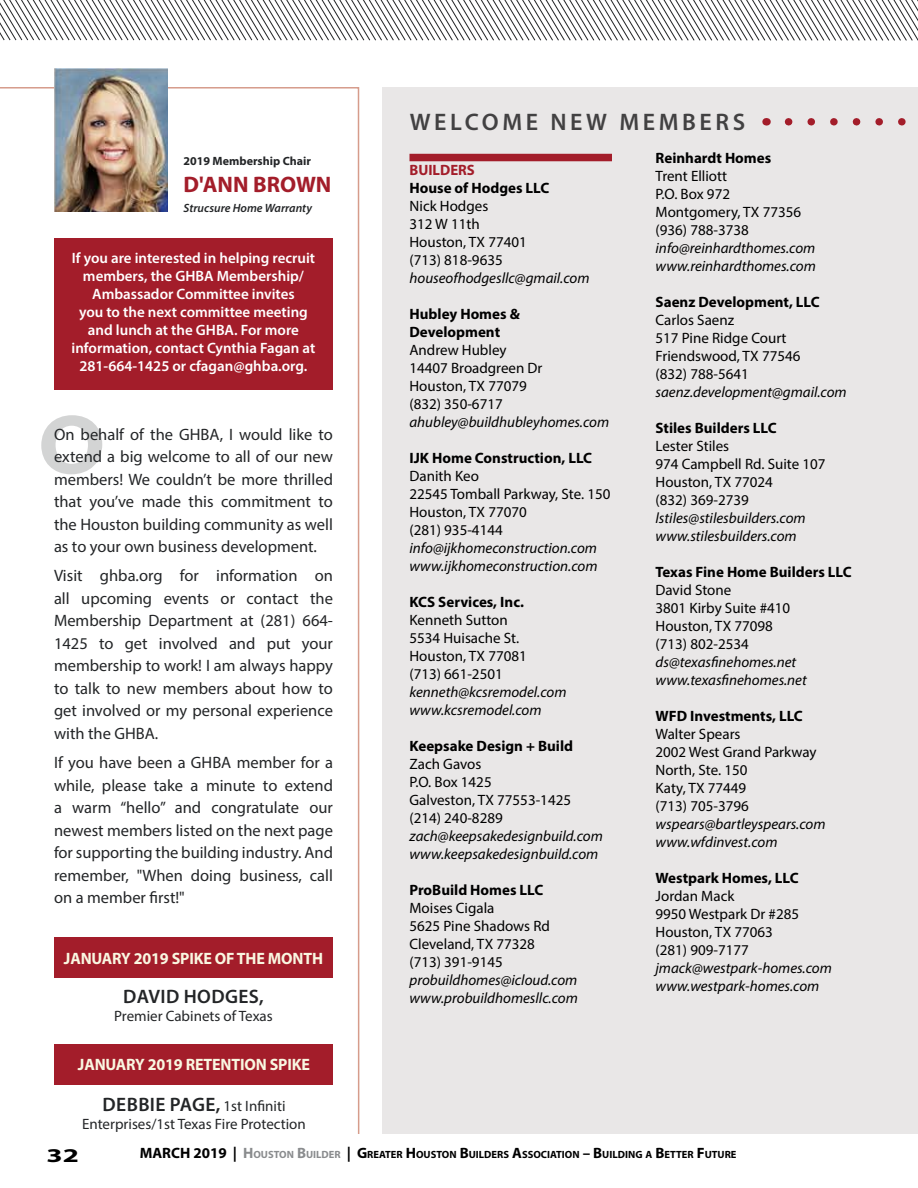
<style>
.page{position:relative;width:918px;height:1188px;background:#fff}
.page>*{position:absolute;margin:0;border:0;box-sizing:border-box;transform-origin:0 0}
.t1{font:700 semi-expanded 84.75px "Myriad Pro";color:#232527}
.t2{font:600 24px "Myriad Pro";letter-spacing:.15em;color:#424142}
.t3{font:700 22.5px "Myriad Pro";color:#a31d2a}
.t4{font:600 19.5px "Myriad Pro";letter-spacing:.02em;color:#232527}
.t5{font:700 19.5px "Myriad Pro";color:#000;scale:1.5 1}
.t6{font:16.5px/22.5px "Myriad Pro";color:#232527;text-align:justify}
.t7{font:700 16.5px "Myriad Pro";letter-spacing:-.01em;color:#f9f7e1}
.t8{font:15px/18px "Myriad Pro";color:#000}
.t9{font:italic 15px/18px "Myriad Pro";color:#000}
.t10{font:700 15px/18px "Myriad Pro";color:#000}
.t11{font:600 15px/18px "Myriad Pro";color:#fff;text-align:center}
.t12{font:15px "Myriad Pro";color:#232527}
.t13{font:700 15px "Myriad Pro";color:#a31d2a}
.t14{font:italic 600 12px "Myriad Pro";color:#232527}
.t15{font:700 12px "Myriad Pro";color:#232527}
.t16{font:700 10.5px "Myriad Pro";color:#000}
.s1{font-weight:400;font-size:15px}
.s2{font-size:15px}
.s3{font-size:15px;color:#8a8c8e}
.s4{color:#8a8c8e}
</style>
<div class="page">
<div style="left:382px;top:87px;width:536px;height:1047px;background:#e9e7e7"></div>
<svg style="left:0;top:0;width:918px;height:41px"></svg>
<svg style="left:0;top:87px;width:360px;height:1047px"></svg>
<svg style="left:789px;top:118px;width:117px;height:8px"></svg>
<img style="left:54px;top:68px;width:114px;height:144px">
<div style="left:54px;top:238px;width:279px;height:152px;background:#a31d2a"></div>
<div style="left:410px;top:154px;width:202px;height:7px;background:#a31d2a"></div>
<div style="left:55px;top:1044px;width:278px;height:40px;background:#a31d2a"></div>
<div style="left:54px;top:937px;width:279px;height:40px;background:#a31d2a"></div>
<p class="t15" style="left:184px;top:153px;width:129px">2019 Membership Chair</p>
<h3 class="t3" style="left:184px;top:170px;width:149px">D'ANN BROWN</h3>
<p class="t14" style="left:184px;top:200px;width:130px">Strucsure Home Warranty</p>
<p class="t11" style="left:72px;top:249px;width:245px">If you are interested in helping recruit members, the GHBA Membership/ Ambassador Committee invites<br>you to the next committee meeting and lunch at the GHBA. For more information, contact Cynthia Fagan at 281-664-1425 or cfagan@ghba.org.</p>
<h1 class="t1" style="left:38px;top:397px;width:69px">O</h1>
<p class="t6" style="left:54px;top:423px;width:281px">On behalf of the GHBA, I would like to extend a big welcome to all of our new members! We couldn’t be more thrilled that you’ve made this commitment to the Houston building community as well as to your own business development.</p>
<p class="t6" style="left:54px;top:564px;width:281px">Visit ghba.org for information on all upcoming events or contact the Membership Department at (281) 664- 1425 to get involved and put your membership to work! I am always happy to talk to new members about how to get involved or my personal experience with the GHBA.</p>
<p class="t6" style="left:54px;top:751px;width:281px">If you have been a GHBA member for a while, please take a minute to extend a warm “hello” and congratulate our newest members listed on the next page for supporting the building industry. And remember, "When doing business, call on a member first!"</p>
<p class="t7" style="left:64px;top:947px;width:261px">JANUARY 2019 SPIKE OF THE MONTH</p>
<h3 class="t4" style="left:123px;top:984px;width:142px">DAVID HODGES,</h3>
<p class="t12" style="left:114px;top:1006px;width:160px">Premier Cabinets of Texas</p>
<p class="t7" style="left:78px;top:1054px;width:234px">JANUARY 2019 RETENTION SPIKE</p>
<h3 class="t4" style="left:103px;top:1092px;width:184px">DEBBIE PAGE, <span class="s1">1st Infiniti</span></h3>
<p class="t12" style="left:82px;top:1115px;width:225px">Enterprises/1st Texas Fire Protection</p>
<h2 class="t2" style="left:410px;top:106px;width:337px">WELCOME NEW MEMBERS</h2>
<p class="t13" style="left:410px;top:160px;width:67px">BUILDERS</p>
<p class="t10" style="left:410px;top:178px;width:141px">House of Hodges LLC</p>
<p class="t8" style="left:410px;top:197px;width:119px">Nick Hodges<br>312 W 11th<br>Houston, TX 77401 (713) 818-9635</p>
<p class="t9" style="left:410px;top:269px;width:181px">houseofhodgesllc@gmail.com</p>
<p class="t10" style="left:410px;top:304px;width:112px">Hubley Homes &amp;<br>Development</p>
<p class="t8" style="left:410px;top:341px;width:134px">Andrew Hubley<br>14407 Broadgreen Dr<br>Houston, TX 77079 (832) 350-6717</p>
<p class="t9" style="left:410px;top:413px;width:201px">ahubley@buildhubleyhomes.com</p>
<p class="t10" style="left:410px;top:448px;width:184px">IJK Home Construction, LLC</p>
<p class="t8" style="left:410px;top:467px;width:202px">Danith Keo<br>22545 Tomball Parkway, Ste. 150<br>Houston, TX 77070<br>(281) 935-4144</p>
<p class="t9" style="left:410px;top:539px;width:190px">info@ijkhomeconstruction.com www.ijkhomeconstruction.com</p>
<p class="t10" style="left:410px;top:592px;width:116px">KCS Services, Inc.</p>
<p class="t8" style="left:410px;top:611px;width:119px">Kenneth Sutton<br>5534 Huisache St.<br>Houston, TX 77081 (713) 661-2501</p>
<p class="t9" style="left:410px;top:683px;width:159px">kenneth@kcsremodel.com www.kcsremodel.com</p>
<p class="t10" style="left:410px;top:736px;width:165px">Keepsake Design + Build</p>
<p class="t8" style="left:410px;top:755px;width:163px">Zach Gavos<br>P.O. Box 1425<br>Galveston, TX 77553-1425 (214) 240-8289</p>
<p class="t9" style="left:410px;top:827px;width:195px">zach@keepsakedesignbuild.com www.keepsakedesignbuild.com</p>
<p class="t10" style="left:410px;top:880px;width:135px">ProBuild Homes LLC</p>
<p class="t8" style="left:410px;top:899px;width:142px">Moises Cigala<br>5625 Pine Shadows Rd<br>Cleveland, TX 77328 (713) 391-9145</p>
<p class="t9" style="left:410px;top:971px;width:170px">probuildhomes@icloud.com www.probuildhomesllc.com</p>
<p class="t10" style="left:656px;top:149px;width:117px">Reinhardt Homes</p>
<p class="t8" style="left:656px;top:167px;width:147px">Trent Elliott<br>P.O. Box 972<br>Montgomery, TX 77356 (936) 788-3738</p>
<p class="t9" style="left:656px;top:239px;width:162px">info@reinhardthomes.com www.reinhardthomes.com</p>
<p class="t10" style="left:656px;top:293px;width:166px">Saenz Development, LLC</p>
<p class="t8" style="left:656px;top:311px;width:146px">Carlos Saenz<br>517 Pine Ridge Court<br>Friendswood, TX 77546 (832) 788-5641</p>
<p class="t9" style="left:656px;top:383px;width:193px">saenz.development@gmail.com</p>
<p class="t10" style="left:656px;top:419px;width:123px">Stiles Builders LLC</p>
<p class="t8" style="left:656px;top:437px;width:171px">Lester Stiles<br>974 Campbell Rd. Suite 107<br>Houston, TX 77024<br>(832) 369-2739</p>
<p class="t9" style="left:656px;top:509px;width:152px">lstiles@stilesbuilders.com www.stilesbuilders.com</p>
<p class="t10" style="left:656px;top:563px;width:198px">Texas Fine Home Builders LLC</p>
<p class="t8" style="left:656px;top:581px;width:136px">David Stone<br>3801 Kirby Suite #410<br>Houston, TX 77098 (713) 802-2534</p>
<p class="t9" style="left:656px;top:653px;width:153px">ds@texasfinehomes.net www.texasfinehomes.net</p>
<p class="t10" style="left:656px;top:707px;width:149px">WFD Investments, LLC</p>
<p class="t8" style="left:656px;top:725px;width:163px">Walter Spears<br>2002 West Grand Parkway<br>North, Ste. 150<br>Katy, TX 77449<br>(713) 705-3796</p>
<p class="t9" style="left:656px;top:815px;width:171px">wspears@bartleyspears.com www.wfdinvest.com</p>
<p class="t10" style="left:656px;top:869px;width:145px">Westpark Homes, LLC</p>
<p class="t8" style="left:656px;top:887px;width:145px">Jordan Mack<br>9950 Westpark Dr #285<br>Houston, TX 77063 (281) 909-7177</p>
<p class="t9" style="left:656px;top:959px;width:178px">jmack@westpark-homes.com www.westpark-homes.com</p>
<h3 class="t5" style="left:46px;top:1142px;width:23px">32</h3>
<p class="t16" style="left:140px;top:1148px;width:598px"><span class="s2">MARCH 2019</span> <span class="s2">|</span> <span class="s3">H</span><span class="s4">OUSTON</span> <span class="s3">B</span><span class="s4">UILDER</span> <span class="s2">|</span> <span class="s2">G</span>REATER <span class="s2">H</span>OUSTON <span class="s2">B</span>UILDERS <span class="s2">A</span>SSOCIATION <span class="s2">– B</span>UILDING A <span class="s2">B</span>ETTER <span class="s2">F</span>UTURE</p>
</div>
